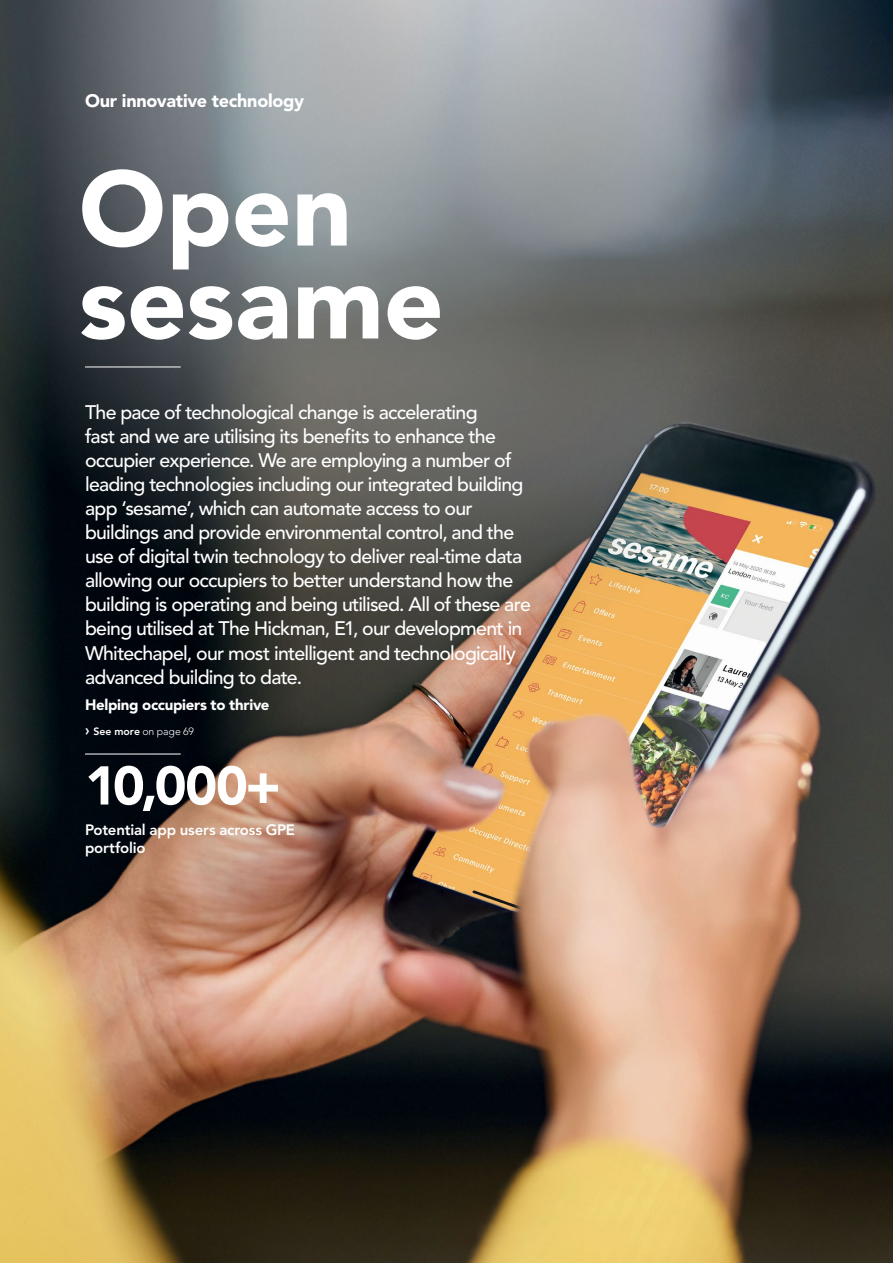
<style>
.page{position:relative;width:893px;height:1263px;background:#fff}
.page>*{position:absolute;margin:0;border:0;box-sizing:border-box;transform-origin:0 0}
.t1{font:900 105px/93px "Avenir LT Std";color:#fff}
.t2{font:900 54px "Avenir LT Std";color:#fff}
.t3{font:500 19.5px/24px "Avenir LT Std";letter-spacing:-.04em;color:#fff}
.t4{font:900 18px "Avenir LT Std";letter-spacing:-.015em;color:#fff}
.t5{font:800 15px/18px "Avenir LT Std";letter-spacing:-.015em;color:#fff}
.t6{font:900 15px "Avenir LT Std";letter-spacing:-.02em;color:#fff}
.t7{font:300 10.5px "Avenir LT Std";color:#fff}
.s1{font-weight:800;font-size:15px}
.s2{font-weight:800}
</style>
<div class="page">
<img style="left:0;top:0;width:893px;height:1263px">
<hr style="left:85px;top:367px;width:96px;height:1px;background:#fff">
<hr style="left:85px;top:754px;width:96px;height:1px;background:#fff">
<p class="t4" style="left:85px;top:90px;width:221px">Our innovative technology</p>
<h1 class="t1" style="left:79px;top:162px;width:367px">Open sesame</h1>
<p class="t3" style="left:85px;top:401px;width:447px">The pace of technological change is accelerating<br>fast and we are utilising its benefits to enhance the occupier experience. We are employing a number of leading technologies including our integrated building app ‘sesame’, which can automate access to our buildings and provide environmental control, and the use of digital twin technology to deliver real-time data allowing our occupiers to better understand how the building is operating and being utilised. All of these are being utilised at The Hickman, E1, our development in Whitechapel, our most intelligent and technologically advanced building to date.</p>
<p class="t6" style="left:85px;top:696px;width:186px">Helping occupiers to thrive</p>
<p class="t7" style="left:85px;top:725px;width:110px"><span class="s1">›</span> <span class="s2">See more</span> on page 69</p>
<h2 class="t2" style="left:85px;top:753px;width:198px">10,000+</h2>
<p class="t5" style="left:85px;top:821px;width:211px">Potential app users across GPE portfolio</p>
</div>
